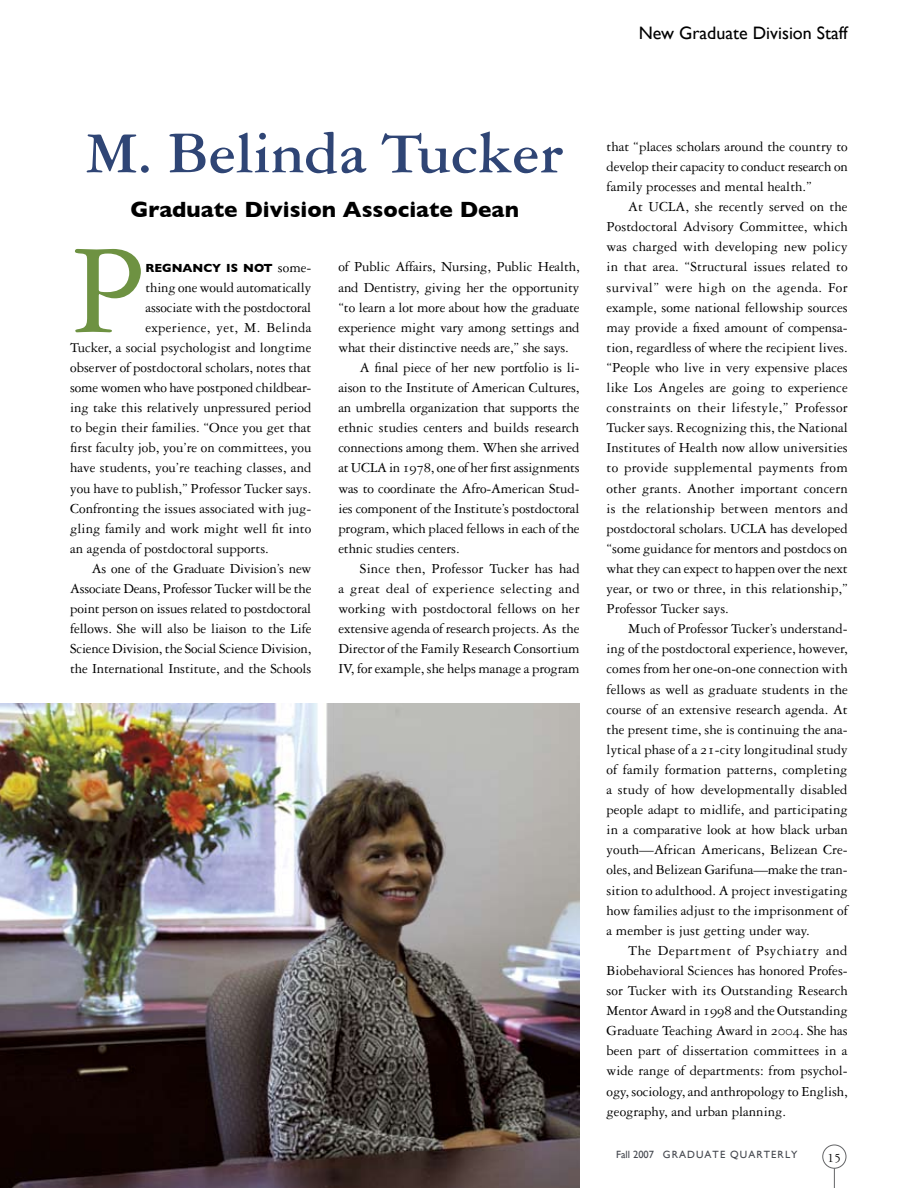
<style>
.page{position:relative;width:918px;height:1188px;background:#fff}
.page>*{position:absolute;margin:0;border:0;box-sizing:border-box;transform-origin:0 0}
.t1{font:135.45px "Garamond Three";color:#6e9242}
.t2{font:700 61.5px "Garamond Three";color:#2f4575}
.t3{font:700 22.5px "Gill Sans";color:#000}
.t4{font:18px "Gill Sans";color:#000}
.t5{font:14.7px/20.1px "Garamond Three";color:#000;text-align:justify}
.t6{font:14.7px "Garamond Three";letter-spacing:.02em;color:#000}
.t7{font:700 12px "Gill Sans";color:#000}
.t8{font:10.5px "Gill Sans";letter-spacing:.1em;color:#44474e}
.s1{font-family:"Garamond Three SC"}
.s2{font-family:"Garamond Three";font-weight:400;font-size:14.7px}
</style>
<div class="page">
<img style="left:0;top:703px;width:580px;height:485px">
<div style="left:823px;top:1145px;width:23px;height:23px;border:1px solid #636466;border-radius:50%"></div>
<svg style="left:829px;top:1165px;width:11px;height:23px"></svg>
<p class="t4" style="left:639px;top:23px;width:210px">New Graduate Division Staff</p>
<h1 class="t2" style="left:86px;top:120px;width:479px">M. Belinda Tucker</h1>
<h2 class="t3" style="left:131px;top:196px;width:390px">Graduate Division Associate Dean</h2>
<p class="t1" style="left:70px;top:218px;width:77px">P</p>
<p class="t5" style="left:338px;top:257px;width:243px">of Public Affairs, Nursing, Public Health, and Dentistry, giving her the opportunity “to learn a lot more about how the graduate experience might vary among settings and what their distinctive needs are,” she says.</p>
<p class="t5" style="left:338px;top:357px;width:243px;text-indent:22px">A fnal piece of her new portfolio is li&shy;aison to the Institute of American Cultures, an umbrella organization that supports the ethnic studies centers and builds research connections among them. When she arrived at UCLA in <span class="s1">1978</span>, one of her frst assignments was to coordinate the Afro-American Stud&shy;ies component of the Institute’s postdoctoral program, which placed fellows in each of the ethnic studies centers.</p>
<p class="t5" style="left:338px;top:558px;width:243px;text-indent:22px">Since then, Professor Tucker has had a great deal of experience selecting and working with postdoctoral fellows on her extensive agenda of research projects. As the Director of the Family Research Consortium IV, for example, she helps manage a program</p>
<p class="t7" style="left:145px;top:260px;width:167px">REGNANCY IS NOT <span class="s2">some-</span></p>
<p class="t5" style="left:145px;top:277px;width:167px">thing one would automatically</p>
<p class="t5" style="left:145px;top:297px;width:167px">associate with the postdoctoral</p>
<p class="t6" style="left:145px;top:319px;width:167px">experience, yet, M. Belinda</p>
<p class="t5" style="left:70px;top:337px;width:243px">Tucker, a social psychologist and longtime</p>
<p class="t5" style="left:70px;top:357px;width:243px">observer of postdoctoral scholars, notes that</p>
<p class="t5" style="left:70px;top:377px;width:243px">some women who have postponed childbear-</p>
<p class="t5" style="left:70px;top:398px;width:243px">ing take this relatively unpressured period</p>
<p class="t5" style="left:70px;top:418px;width:243px">to begin their families. “Once you get that</p>
<p class="t5" style="left:70px;top:438px;width:243px">frst faculty job, you’re on committees, you</p>
<p class="t5" style="left:70px;top:458px;width:243px">have students, you’re teaching classes, and</p>
<p class="t5" style="left:70px;top:478px;width:243px">you have to publish,” Professor Tucker says.</p>
<p class="t5" style="left:70px;top:498px;width:243px">Confronting the issues associated with jug-</p>
<p class="t5" style="left:70px;top:518px;width:243px">gling family and work might well ft into</p>
<p class="t5" style="left:70px;top:538px;width:200px">an agenda of postdoctoral supports.</p>
<p class="t5" style="left:92px;top:558px;width:221px">As one of the Graduate Division’s new</p>
<p class="t5" style="left:70px;top:578px;width:243px">Associate Deans, Professor Tucker will be the</p>
<p class="t5" style="left:70px;top:599px;width:243px">point person on issues related to postdoctoral</p>
<p class="t5" style="left:70px;top:619px;width:243px">fellows. She will also be liaison to the Life</p>
<p class="t5" style="left:70px;top:639px;width:243px">Science Division, the Social Science Division,</p>
<p class="t5" style="left:70px;top:659px;width:243px">the International Institute, and the Schools</p>
<p class="t5" style="left:607px;top:136px;width:243px">that “places scholars around the country to</p>
<p class="t5" style="left:607px;top:156px;width:243px">develop their capacity to conduct research on</p>
<p class="t5" style="left:607px;top:176px;width:207px">family processes and mental health.”</p>
<p class="t5" style="left:628px;top:197px;width:221px">At UCLA, she recently served on the</p>
<p class="t5" style="left:607px;top:217px;width:243px">Postdoctoral Advisory Committee, which was charged with developing new policy in that area. “Structural issues related to survival” were high on the agenda. For example, some national fellowship sources may provide a fxed amount of compensa&shy;tion, regardless of where the recipient lives. “People who live in very expensive places like Los Angeles are going to experience constraints on their lifestyle,” Professor Tucker says. Recognizing this, the National Institutes of Health now allow universities to provide supplemental payments from other grants. Another important concern is the relationship between mentors and postdoctoral scholars. UCLA has developed “some guidance for mentors and postdocs on what they can expect to happen over the next year, or two or three, in this relationship,” Professor Tucker says.</p>
<p class="t5" style="left:607px;top:619px;width:244px;text-indent:22px">Much of Professor Tucker’s understand&shy;ing of the postdoctoral experience, however, comes from her one-on-one connection with fellows as well as graduate students in the course of an extensive research agenda. At the present time, she is continuing the ana&shy;lytical phase of a <span class="s1">21</span>-city longitudinal study of family formation patterns, completing a study of how developmentally disabled people adapt to midlife, and participating in a comparative look at how black urban youth—African Americans, Belizean Cre&shy;oles, and Belizean Garifuna—make the tran&shy;sition to adulthood. A project investigating how families adjust to the imprisonment of a member is just getting under way.</p>
<p class="t5" style="left:607px;top:940px;width:243px;text-indent:22px">The Department of Psychiatry and Biobehavioral Sciences has honored Profes&shy;sor Tucker with its Outstanding Research Mentor Award in <span class="s1">1998</span> and the Outstanding Graduate Teaching Award in <span class="s1">2004</span>. She has been part of dissertation committees in a wide range of departments: from psychol&shy;ogy, sociology, and anthropology to English, geography, and urban planning.</p>
<p class="t8" style="left:616px;top:1148px;width:183px">Fall 2007 GRADUATE QUARTERLY</p>
</div>
